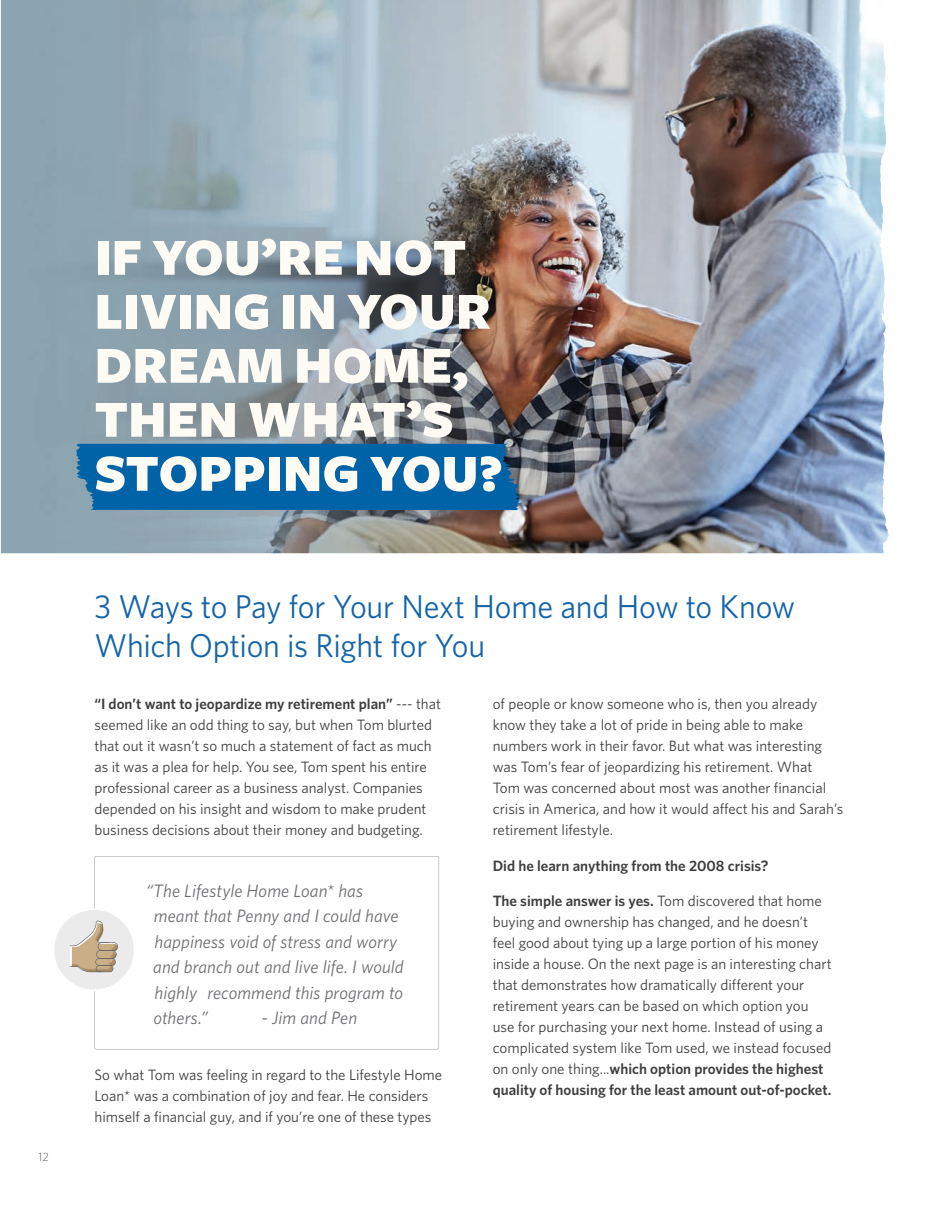
<style>
.page{position:relative;width:945px;height:1215px;background:#fff}
.page>*{position:absolute;margin:0;border:0;box-sizing:border-box;transform-origin:0 0}
.t1{font:900 54px/54px "Freight Sans";color:#fefbf5}
.t2{font:33px/39px "Whitney";letter-spacing:-.01em;color:#1364a9}
.t3{font:italic 18px/25.5px "Whitney";letter-spacing:.005em;color:#6c6d70}
.t4{font:15px/21px "Whitney";color:#3e3e3f}
.t5{font:600 15px "Whitney";color:#3e3e3f}
.t6{font:300 12px "Whitney";color:#57585a}
.s1{font-weight:600}
</style>
<div class="page">
<img style="left:1px;top:0;width:888px;height:553px">
<div style="left:76px;top:444px;width:443px;height:66px;background:#0163a7"></div>
<svg style="left:94px;top:856px;width:345px;height:194px"></svg>
<div style="left:54px;top:909px;width:81px;height:81px;background:#ebebec;border-radius:50%"></div>
<svg style="left:70px;top:921px;width:48px;height:51px"></svg>
<div style="left:53px;top:908px;width:82px;height:83px;border:2px solid #fff;border-radius:50%"></div>
<p class="t6" style="left:38px;top:1149px;width:12px">12</p>
<h1 class="t1" style="left:94px;top:233px;width:410px">IF YOU’RE NOT<br>LIVING IN YOUR<br>DREAM HOME,<br>THEN WHAT’S<br>STOPPING YOU?</h1>
<h2 class="t2" style="left:94px;top:586px;width:702px">3 Ways to Pay for Your Next Home and How to Know<br>Which Option is Right for You</h2>
<p class="t4" style="left:94px;top:693px;width:348px"><span class="s1">“I don’t want to jeopardize my retirement plan”</span> --- that seemed like an odd thing to say, but when Tom blurted that out it wasn’t so much a statement of fact as much as it was a plea for help. You see, Tom spent his entire professional career as a business analyst. Companies depended on his insight and wisdom to make prudent business decisions about their money and budgeting.</p>
<p class="t4" style="left:493px;top:693px;width:352px">of people or know someone who is, then you already know they take a lot of pride in being able to make numbers work in their favor. But what was interesting was Tom’s fear of jeopardizing his retirement. What<br>Tom was concerned about most was another financial crisis in America, and how it would affect his and Sarah’s retirement lifestyle.</p>
<p class="t5" style="left:493px;top:855px;width:277px">Did he learn anything from the 2008 crisis?</p>
<p class="t4" style="left:493px;top:890px;width:340px"><span class="s1">The simple answer is yes.</span> Tom discovered that home buying and ownership has changed, and he doesn’t feel good about tying up a large portion of his money inside a house. On the next page is an interesting chart that demonstrates how dramatically different your retirement years can be based on which option you use for purchasing your next home. Instead of using a complicated system like Tom used, we instead focused on only one thing...<span class="s1">which option provides the highest quality of housing for the least amount out-of-pocket.</span></p>
<p class="t3" style="left:153px;top:877px;width:252px;text-indent:-7px">“The Lifestyle Home Loan* has meant that Penny and I could have happiness void of stress and worry and branch out and live life. I would highly recommend this program to others.”</p>
<p class="t3" style="left:261px;top:1005px;width:97px">- Jim and Pen</p>
<p class="t4" style="left:94px;top:1064px;width:349px">So what Tom was feeling in regard to the Lifestyle Home<br>Loan* was a combination of joy and fear. He considers himself a financial guy, and if you’re one of these types</p>
</div>
